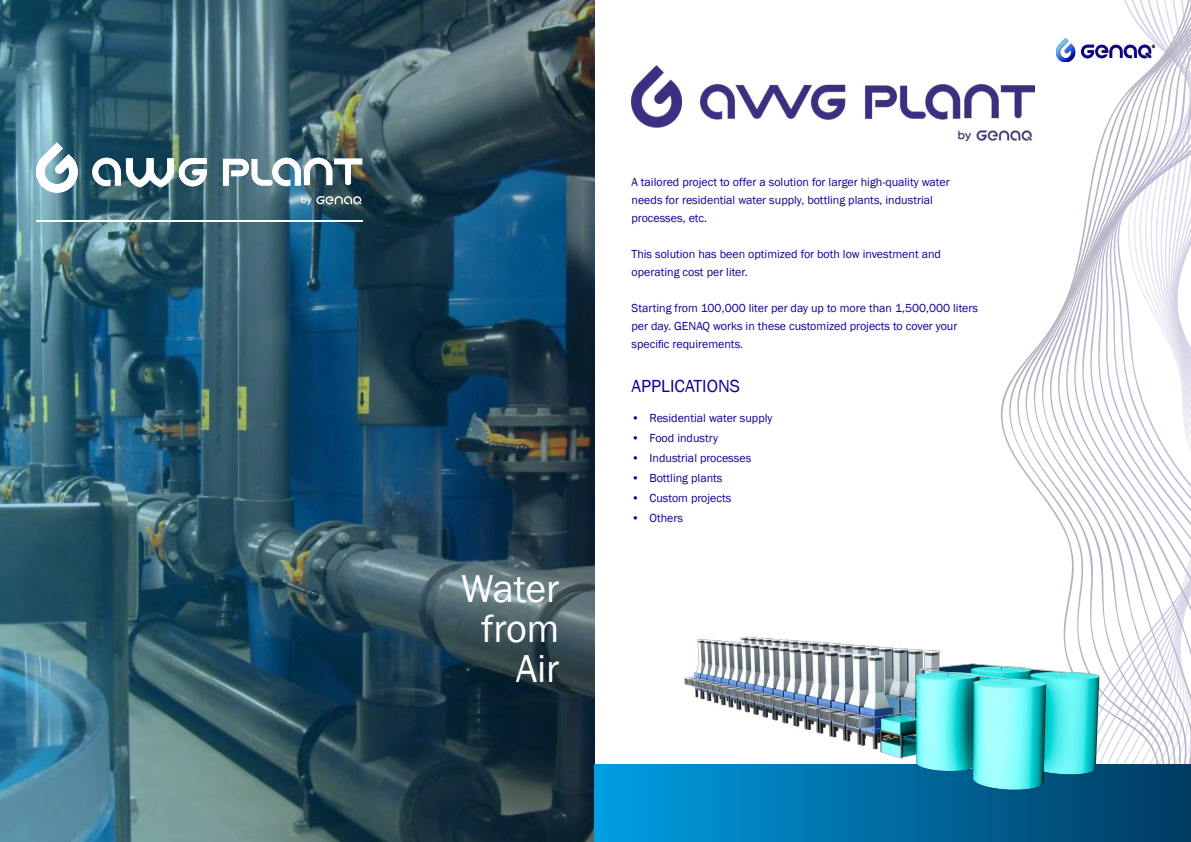
<style>
.page{position:relative;width:1191px;height:842px;background:#fff}
.page>*{position:absolute;margin:0;border:0;box-sizing:border-box;transform-origin:0 0}
.t1{font:40px/40px "Franklin Gothic";color:#fff;text-align:right}
.t2{font:18px "Franklin Gothic";color:#0c0091}
.t3{font:12px/18px "Franklin Gothic";color:#0c0091}
</style>
<div class="page">
<img style="left:0;top:0;width:595px;height:842px">
<svg style="left:34px;top:142px;width:46px;height:51px"></svg>
<div style="left:334px;top:159px;width:28px;height:5px;background:#fff"></div>
<svg style="left:345px;top:164px;width:6px;height:22px"></svg>
<svg style="left:222px;top:157px;width:111px;height:30px"></svg>
<svg style="left:92px;top:157px;width:115px;height:30px"></svg>
<svg style="left:301px;top:196px;width:60px;height:9px"></svg>
<hr style="left:36px;top:221px;width:326px;height:1px;background:#fff">
<img style="left:631px;top:65px;width:369px;height:75px">
<svg style="left:1050px;top:46px;width:8px;height:473px"></svg>
<svg style="left:1058px;top:38px;width:8px;height:497px"></svg>
<svg style="left:1066px;top:38px;width:8px;height:564px"></svg>
<svg style="left:1074px;top:43px;width:8px;height:559px"></svg>
<svg style="left:1082px;top:43px;width:8px;height:542px"></svg>
<svg style="left:1090px;top:44px;width:8px;height:558px"></svg>
<svg style="left:1098px;top:42px;width:7px;height:560px"></svg>
<svg style="left:1105px;top:45px;width:4px;height:509px"></svg>
<svg style="left:1109px;top:45px;width:4px;height:717px"></svg>
<svg style="left:1113px;top:44px;width:4px;height:720px"></svg>
<svg style="left:1117px;top:0;width:73px;height:764px"></svg>
<div style="left:595px;top:764px;width:595px;height:78px;background:linear-gradient(to right,#009ee3,#003a60)"></div>
<img style="left:677px;top:602px;width:432px;height:210px">
<h1 class="t1" style="left:461px;top:570px;width:100px">Water from<br>Air</h1>
<p class="t3" style="left:631px;top:173px;width:320px">A tailored project to offer a solution for larger high-quality water needs for residential water supply, bottling plants, industrial processes, etc.</p>
<p class="t3" style="left:631px;top:245px;width:311px">This solution has been optimized for both low investment and operating cost per liter.</p>
<p class="t3" style="left:631px;top:299px;width:348px">Starting from 100,000 liter per day up to more than 1,500,000 liters per day. GENAQ works in these customized projects to cover your specific requirements.</p>
<h2 class="t2" style="left:631px;top:375px;width:110px">APPLICATIONS</h2>
<p class="t3" style="left:631px;top:409px;width:142px">• Residential water supply</p>
<p class="t3" style="left:631px;top:429px;width:88px">• Food industry</p>
<p class="t3" style="left:631px;top:449px;width:121px">• Industrial processes</p>
<p class="t3" style="left:631px;top:469px;width:92px">• Bottling plants</p>
<p class="t3" style="left:631px;top:489px;width:101px">• Custom projects</p>
<p class="t3" style="left:631px;top:509px;width:53px">• Others</p>
</div>
